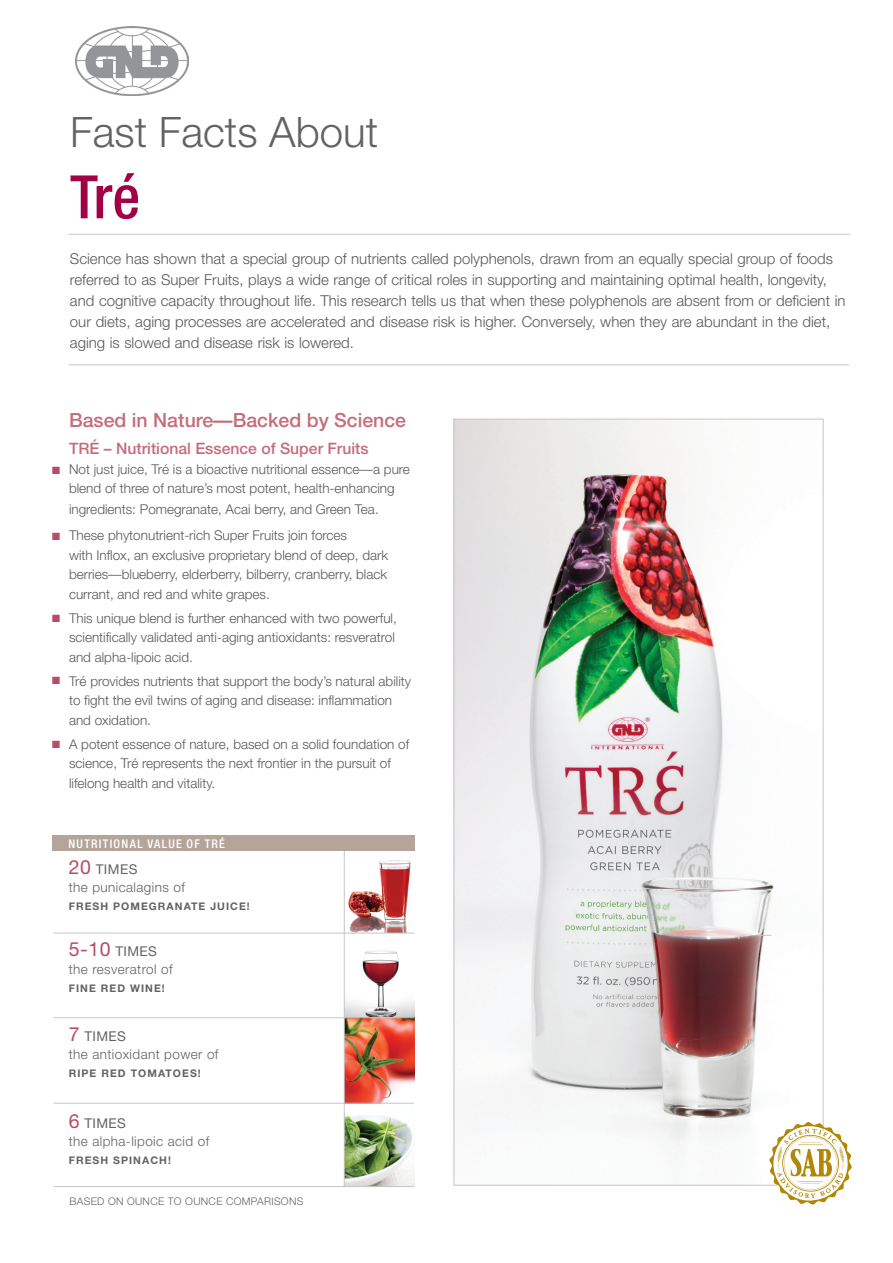
<style>
.page{position:relative;width:893px;height:1263px;background:#fff}
.page>*{position:absolute;margin:0;border:0;box-sizing:border-box;transform-origin:0 0}
.t1{font:500 condensed 60px "Helvetica Neue";color:#a30146}
.t2{font:300 42px "Helvetica Neue";color:#636366}
.Introductory_Paragra{font:500 19.5px "Helvetica Neue";color:#c56c7c}
.Introductory_Paragra-2{font:500 15.75px "Helvetica Neue";color:#c56c7c}
.t3{font:300 15px/21px "Helvetica Neue";color:#57585a}
.Bulleted_Text{font:300 13.5px/19.5px "Helvetica Neue";color:#57585a}
.Introductory_Paragra-3{font:300 13.5px/19.5px "Helvetica Neue";color:#57585a}
.t4{font:300 13.5px "Helvetica Neue";letter-spacing:.03em;color:#636366}
.t5{font:13.5px "Helvetica Neue";letter-spacing:.03em;color:#636366}
.t6{font:500 condensed 12px "Helvetica Neue";letter-spacing:.105em;color:#fff}
.t7{font:700 10.5px "Helvetica Neue";letter-spacing:.1em;color:#636366}
.t8{font:300 10.5px "Helvetica Neue";letter-spacing:.03em;color:#636366}
.Introductory_Paragra-4{font:10.5px "Zapf Dingbats ITC";color:#b84c66}
.s1{font-size:19.5px;color:#b84c66}
</style>
<div class="page">
<img style="left:456px;top:421px;width:318px;height:740px">
<hr style="left:68px;top:234px;width:782px;height:1px;background:#c5c6c8">
<hr style="left:68px;top:364px;width:781px;height:1px;background:#c5c6c8">
<img style="left:345px;top:860px;width:70px;height:327px">
<hr style="left:54px;top:933px;width:361px;height:1px;background:#c5c6c8">
<hr style="left:54px;top:1017px;width:360px;height:1px;background:#c5c6c8">
<hr style="left:54px;top:1103px;width:360px;height:1px;background:#c5c6c8">
<hr style="left:54px;top:1186px;width:360px;height:1px;background:#c5c6c8">
<hr style="left:344px;top:849px;width:1px;height:337px;background:#c5c6c8">
<div style="left:53px;top:835px;width:362px;height:16px;background:#b4a499"></div>
<svg style="left:759px;top:935px;width:12px;height:1px"></svg>
<img style="left:76px;top:26px;width:113px;height:69px">
<svg style="left:769px;top:1122px;width:83px;height:82px"></svg>
<p class="t2" style="left:70px;top:106px;width:310px">Fast Facts About</p>
<p class="t1" style="left:70px;top:161px;width:72px">Tré</p>
<p class="t3" style="left:70px;top:248px;width:777px">Science has shown that a special group of nutrients called polyphenols, drawn from an equally special group of foods referred to as Super Fruits, plays a wide range of critical roles in supporting and maintaining optimal health, longevity, and cognitive capacity throughout life. This research tells us that when these polyphenols are absent from or deficient in our diets, aging processes are accelerated and disease risk is higher. Conversely, when they are abundant in the diet, aging is slowed and disease risk is lowered.</p>
<p class="Introductory_Paragra-4" style="left:52px;top:465px;width:9px">■</p>
<p class="Introductory_Paragra-4" style="left:52px;top:531px;width:9px">■</p>
<p class="Introductory_Paragra-4" style="left:52px;top:613px;width:9px">■</p>
<p class="Introductory_Paragra-4" style="left:52px;top:676px;width:9px">■</p>
<p class="Introductory_Paragra-4" style="left:52px;top:739px;width:9px">■</p>
<p class="Introductory_Paragra" style="left:69px;top:408px;width:339px">Based in Nature—Backed by Science</p>
<p class="Introductory_Paragra-2" style="left:69px;top:439px;width:301px">TRÉ – Nutritional Essence of Super Fruits</p>
<p class="Introductory_Paragra-3" style="left:69px;top:459px;width:342px">Not just juice, Tré is a bioactive nutritional essence—a pure blend of three of nature’s most potent, health-enhancing</p>
<p class="Introductory_Paragra-3" style="left:69px;top:499px;width:311px">ingredients: Pomegranate, Acai berry, and Green Tea.</p>
<p class="Bulleted_Text" style="left:69px;top:525px;width:321px">These phytonutrient-rich Super Fruits join forces<br>with Inflox, an exclusive proprietary blend of deep, dark berries—blueberry, elderberry, bilberry, cranberry, black currant, and red and white grapes.</p>
<p class="Bulleted_Text" style="left:69px;top:608px;width:329px">This unique blend is further enhanced with two powerful, scientifically validated anti-aging antioxidants: resveratrol and alpha-lipoic acid.</p>
<p class="Bulleted_Text" style="left:69px;top:671px;width:344px">Tré provides nutrients that support the body’s natural ability to fight the evil twins of aging and disease: inflammation and oxidation.</p>
<p class="Bulleted_Text" style="left:69px;top:734px;width:342px">A potent essence of nature, based on a solid foundation of science, Tré represents the next frontier in the pursuit of lifelong health and vitality.</p>
<p class="t6" style="left:69px;top:836px;width:158px">NUTRITIONAL VALUE OF TRÉ</p>
<p class="t5" style="left:69px;top:861px;width:70px"><span class="s1">20</span> TIMES</p>
<p class="t4" style="left:69px;top:879px;width:118px">the punicalagins of</p>
<p class="t7" style="left:69px;top:900px;width:183px">FRESH POMEGRANATE JUICE!</p>
<p class="t5" style="left:69px;top:943px;width:90px"><span class="s1">5-10</span> TIMES</p>
<p class="t4" style="left:69px;top:961px;width:105px">the resveratrol of</p>
<p class="t7" style="left:69px;top:982px;width:98px">FINE RED WINE!</p>
<p class="t5" style="left:69px;top:1028px;width:59px"><span class="s1">7</span> TIMES</p>
<p class="t4" style="left:69px;top:1046px;width:151px">the antioxidant power of</p>
<p class="t7" style="left:69px;top:1067px;width:133px">RIPE RED TOMATOES!</p>
<p class="t5" style="left:69px;top:1115px;width:59px"><span class="s1">6</span> TIMES</p>
<p class="t4" style="left:69px;top:1133px;width:142px">the alpha-lipoic acid of</p>
<p class="t7" style="left:69px;top:1154px;width:104px">FRESH SPINACH!</p>
<p class="t8" style="left:70px;top:1195px;width:235px">BASED ON OUNCE TO OUNCE COMPARISONS</p>
</div>
